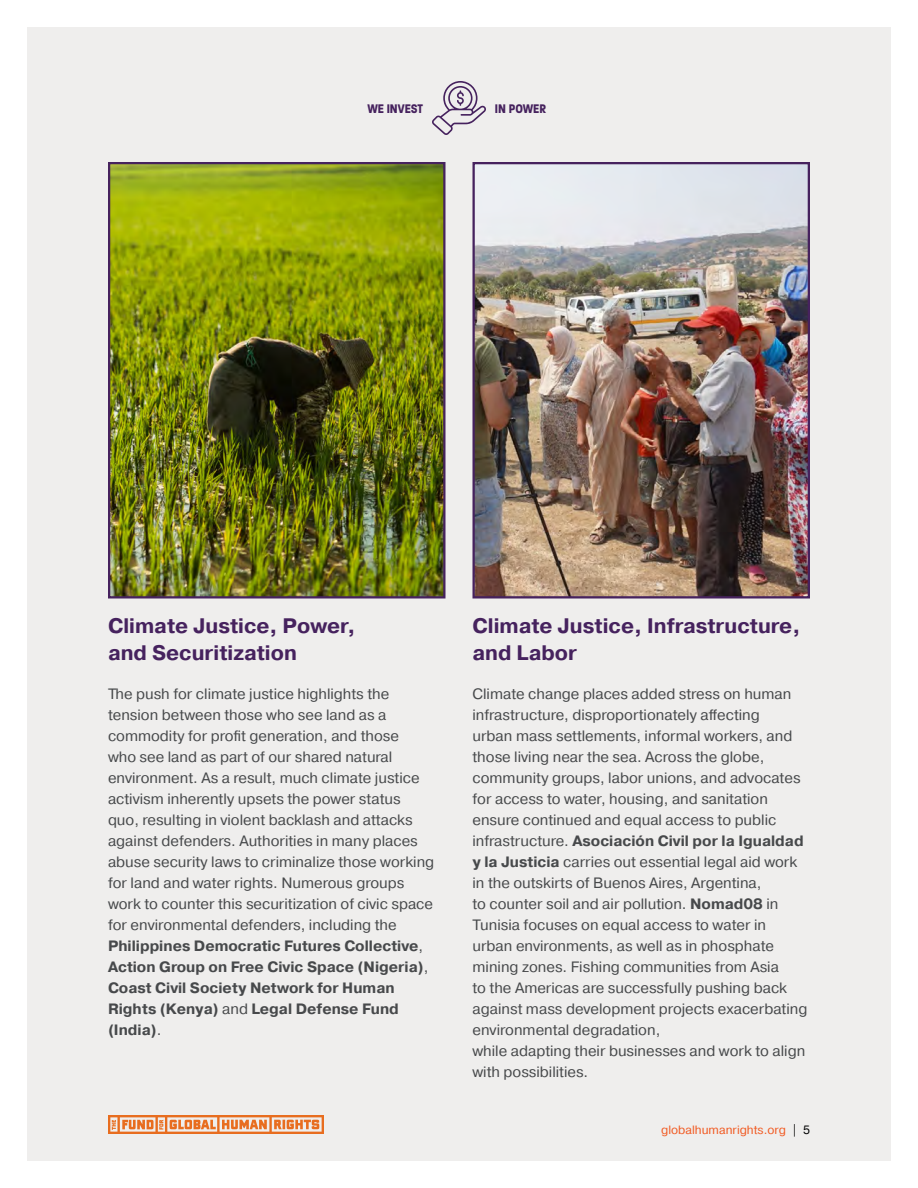
<style>
.page{position:relative;width:918px;height:1188px;background:#fff}
.page>*{position:absolute;margin:0;border:0;box-sizing:border-box;transform-origin:0 0}
.t1{font:700 21px/27px "Pragmatica";color:#46225e}
.t2{font:15px/21px "Pragmatica";color:#47494b}
.t3{font:700 13.5px "Paralucent Cond";color:#46225e}
.t4{font:12px "Pragmatica Web";color:#f15a22}
.s1{font-weight:700}
.s2{color:#000}
</style>
<div class="page">
<div style="left:27px;top:27px;width:864px;height:1134px;background:#efeeed"></div>
<img style="left:111px;top:165px;width:332px;height:430px">
<div style="left:108px;top:162px;width:338px;height:436px;border:2px solid #46225e"></div>
<img style="left:475px;top:165px;width:332px;height:431px">
<div style="left:472px;top:162px;width:338px;height:437px;border:2px solid #46225e"></div>
<svg style="left:432px;top:81px;width:54px;height:54px"></svg>
<svg style="left:108px;top:1115px;width:216px;height:19px"></svg>
<p class="t3" style="left:367px;top:101px;width:57px">WE INVEST</p>
<p class="t3" style="left:495px;top:101px;width:53px">IN POWER</p>
<h1 class="t1" style="left:108px;top:612px;width:249px">Climate Justice, Power, and Securitization</h1>
<p class="t2" style="left:108px;top:684px;width:328px">The push for climate justice highlights the tension between those who see land as a commodity for profit generation, and those<br>who see land as part of our shared natural environment. As a result, much climate justice activism inherently upsets the power status quo, resulting in violent backlash and attacks against defenders. Authorities in many places abuse security laws to criminalize those working for land and water rights. Numerous groups work to counter this securitization of civic space for environmental defenders, including the <span class="s1">Philippines Democratic Futures Collective</span>, <span class="s1">Action Group on Free Civic Space (Nigeria)</span>, <span class="s1">Coast Civil Society Network for Human Rights (Kenya)</span> and <span class="s1">Legal Defense Fund (India)</span>.</p>
<h1 class="t1" style="left:472px;top:612px;width:329px">Climate Justice, Infrastructure, and Labor</h1>
<p class="t2" style="left:472px;top:684px;width:336px">Climate change places added stress on human infrastructure, disproportionately affecting<br>urban mass settlements, informal workers, and those living near the sea. Across the globe, community groups, labor unions, and advocates for access to water, housing, and sanitation ensure continued and equal access to public infrastructure. <span class="s1">Asociación Civil por la Igualdad y la Justicia</span> carries out essential legal aid work in the outskirts of Buenos Aires, Argentina,<br>to counter soil and air pollution. <span class="s1">Nomad08</span> in Tunisia focuses on equal access to water in urban environments, as well as in phosphate mining zones. Fishing communities from Asia<br>to the Americas are successfully pushing back against mass development projects exacerbating environmental degradation,<br>while adapting their businesses and work to align with possibilities.</p>
<p class="t4" style="left:661px;top:1123px;width:150px">globalhumanrights.org <span class="s2">| 5</span></p>
</div>
